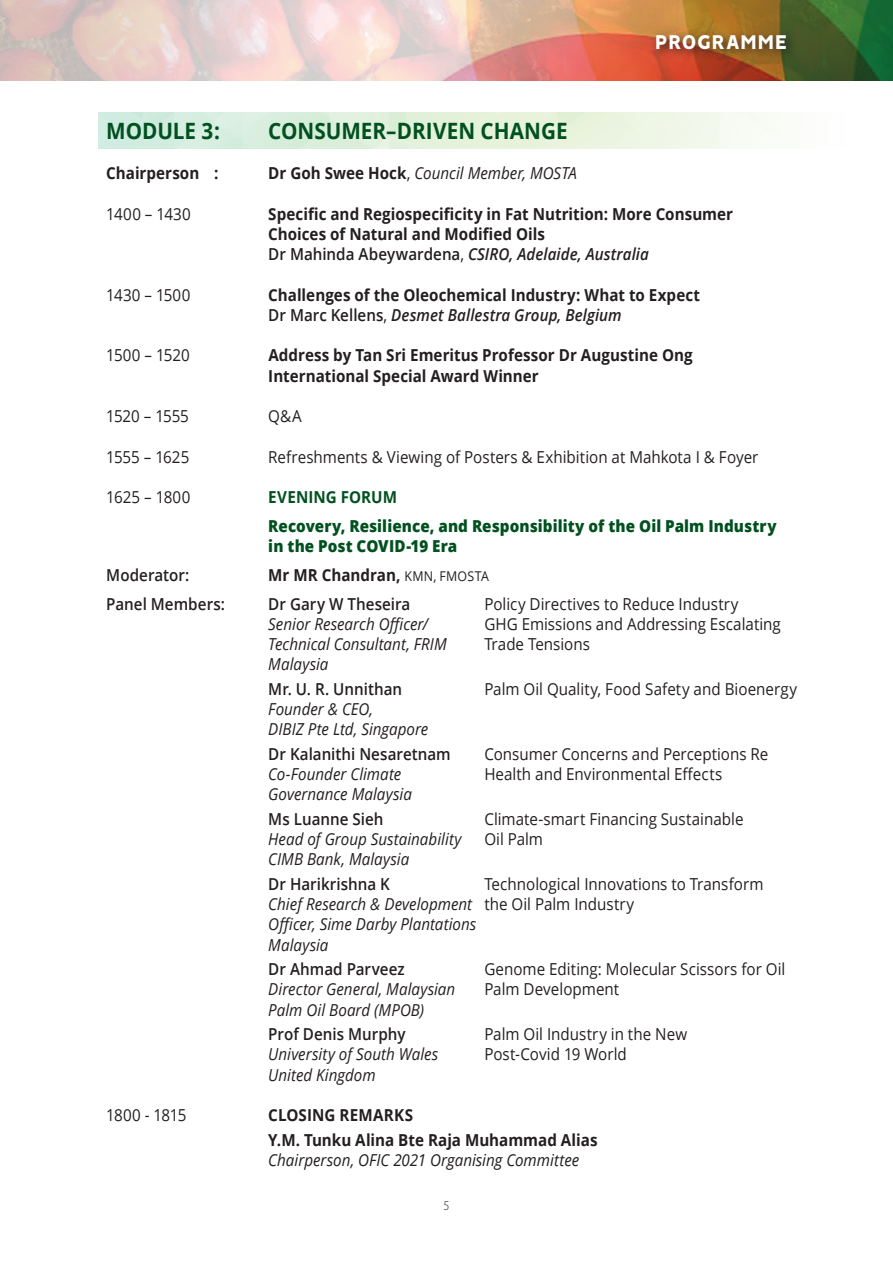
<style>
.page{position:relative;width:893px;height:1263px;background:#fff}
.page>*{position:absolute;margin:0;border:0;box-sizing:border-box;transform-origin:0 0}
.t1{font:700 22.5px "Open Sans";letter-spacing:-.005em;color:#00511f;scale:.92 1}
.t2{font:800 22.5px "Vision";letter-spacing:.005em;color:#fff;scale:.96 1}
.t3{font:italic 16.5px/20.2px "Open Sans";color:#231f20;scale:.92 1}
.t4{font:16.5px "Open Sans";color:#231f20;scale:.92 1}
.t5{font:700 16.5px/20.2px "Open Sans";color:#231f20;scale:.92 1}
.t6{font:600 16.5px "Open Sans";color:#231f20;scale:.92 1}
.t7{font:800 16.5px/20.2px "Open Sans";letter-spacing:.005em;color:#00511f;scale:.92 1}
.t8{font:700 16.5px "Open Sans";color:#00511f;scale:.92 1}
.t9{font:16.5px "Open Sans";letter-spacing:-.035em;color:#231f20;scale:.92 1}
.t10{font:300 13.5px "Myriad Pro";color:#231f20;scale:.92 1}
.s1{font-weight:700;font-style:normal}
.s2{font-style:normal}
.s3{font-weight:600}
.s4{font-weight:400}
.s5{font-weight:600;font-style:italic}
.s6{font-weight:400;font-size:13.5px}
</style>
<div class="page">
<img style="left:0;top:0;width:893px;height:81px">
<div style="left:650px;top:30px;width:148px;height:32px;background:#231f20;opacity:.75"></div>
<h1 class="t2" style="left:655px;top:29px;width:140px">PROGRAMME</h1>
<h1 class="t1" style="left:106px;top:114px;width:125px">MODULE 3:</h1>
<h1 class="t1" style="left:268px;top:114px;width:327px">CONSUMER–DRIVEN CHANGE</h1>
<p class="t5" style="left:106px;top:162px;width:124px">Chairperson :</p>
<p class="t3" style="left:268px;top:162px;width:337px"><span class="s1">Dr Goh Swee Hock</span><span class="s2">,</span> Council Member, MOSTA</p>
<p class="t4" style="left:106px;top:202px;width:93px">1400 – 1430</p>
<p class="t5" style="left:268px;top:203px;width:507px">Specific and Regiospecificity in Fat Nutrition: More Consumer<br>Choices of Natural and Modified Oils<br><span class="s3">Dr Mahinda Abeywardena</span><span class="s4">,</span> <span class="s5">CSIRO, Adelaide, Australia</span></p>
<p class="t4" style="left:106px;top:283px;width:93px">1430 – 1500</p>
<p class="t5" style="left:268px;top:284px;width:471px">Challenges of the Oleochemical Industry: What to Expect<br><span class="s3">Dr Marc Kellens</span><span class="s4">,</span> <span class="s5">Desmet Ballestra Group, Belgium</span></p>
<p class="t4" style="left:106px;top:344px;width:92px">1500 – 1520</p>
<p class="t5" style="left:268px;top:345px;width:463px">Address by Tan Sri Emeritus Professor Dr Augustine Ong<br>International Special Award Winner</p>
<p class="t4" style="left:106px;top:405px;width:91px">1520 – 1555</p>
<p class="t4" style="left:268px;top:405px;width:38px">Q&amp;A</p>
<p class="t4" style="left:106px;top:445px;width:92px">1555 – 1625</p>
<p class="t4" style="left:268px;top:445px;width:534px">Refreshments &amp; Viewing of Posters &amp; Exhibition at Mahkota I &amp; Foyer</p>
<p class="t4" style="left:106px;top:486px;width:93px">1625 – 1800</p>
<p class="t8" style="left:268px;top:485px;width:141px">EVENING FORUM</p>
<p class="t7" style="left:268px;top:515px;width:554px">Recovery, Resilience, and Responsibility of the Oil Palm Industry in the Post COVID-19 Era</p>
<p class="t6" style="left:106px;top:563px;width:92px">Moderator:</p>
<p class="t5" style="left:268px;top:564px;width:241px">Mr MR Chandran, <span class="s6">KMN, FMOSTA</span></p>
<p class="t6" style="left:106px;top:592px;width:131px">Panel Members:</p>
<p class="t6" style="left:268px;top:592px;width:156px">Dr Gary W Theseira</p>
<p class="t4" style="left:484px;top:592px;width:278px">Policy Directives to Reduce Industry</p>
<p class="t3" style="left:268px;top:613px;width:175px">Senior Research Officer/</p>
<p class="t4" style="left:484px;top:612px;width:324px">GHG Emissions and Addressing Escalating</p>
<p class="t3" style="left:268px;top:633px;width:195px">Technical Consultant, FRIM</p>
<p class="t4" style="left:484px;top:633px;width:116px">Trade Tensions</p>
<p class="t3" style="left:268px;top:654px;width:67px">Malaysia</p>
<p class="t6" style="left:268px;top:677px;width:147px">Mr. U. R. Unnithan</p>
<p class="t4" style="left:484px;top:677px;width:341px">Palm Oil Quality, Food Safety and Bioenergy</p>
<p class="t3" style="left:268px;top:698px;width:176px">Founder &amp; CEO,<br>DIBIZ Pte Ltd, Singapore</p>
<p class="t6" style="left:268px;top:742px;width:200px">Dr Kalanithi Nesaretnam</p>
<p class="t4" style="left:484px;top:742px;width:310px">Consumer Concerns and Perceptions Re</p>
<p class="t3" style="left:268px;top:763px;width:146px">Co-Founder Climate</p>
<p class="t4" style="left:484px;top:763px;width:260px">Health and Environmental Effects</p>
<p class="t3" style="left:268px;top:784px;width:158px">Governance Malaysia</p>
<p class="t6" style="left:268px;top:807px;width:127px">Ms Luanne Sieh</p>
<p class="t4" style="left:484px;top:807px;width:283px">Climate-smart Financing Sustainable</p>
<p class="t3" style="left:268px;top:828px;width:212px">Head of Group Sustainability</p>
<p class="t4" style="left:484px;top:828px;width:65px">Oil Palm</p>
<p class="t3" style="left:268px;top:849px;width:155px">CIMB Bank, Malaysia</p>
<p class="t6" style="left:268px;top:872px;width:134px">Dr Harikrishna K</p>
<p class="t3" style="left:268px;top:873px;width:540px;text-indent:216px"><span class="s2">Technological Innovations to Transform </span>Chief Research &amp; Development <span class="s2">the Oil Palm Industry<br></span>Officer, Sime Darby Plantations<br>Malaysia</p>
<p class="t6" style="left:268px;top:958px;width:150px">Dr Ahmad Parveez</p>
<p class="t4" style="left:484px;top:958px;width:329px">Genome Editing: Molecular Scissors for Oil</p>
<p class="t3" style="left:268px;top:979px;width:205px">Director General, Malaysian</p>
<p class="t4" style="left:484px;top:978px;width:148px">Palm Development</p>
<p class="t3" style="left:268px;top:999px;width:171px">Palm Oil Board (MPOB)</p>
<p class="t6" style="left:268px;top:1023px;width:151px">Prof Denis Murphy</p>
<p class="t4" style="left:484px;top:1023px;width:222px">Palm Oil Industry in the New</p>
<p class="t3" style="left:268px;top:1044px;width:186px">University of South Wales</p>
<p class="t4" style="left:484px;top:1043px;width:157px">Post-Covid 19 World</p>
<p class="t3" style="left:268px;top:1064px;width:118px">United Kingdom</p>
<p class="t9" style="left:106px;top:1104px;width:88px">1800 - 1815</p>
<p class="t5" style="left:268px;top:1102px;width:359px;line-height:24.5px">CLOSING REMARKS<br>Y.M. Tunku Alina Bte Raja Muhammad Alias</p>
<p class="t3" style="left:268px;top:1149px;width:339px">Chairperson, OFIC 2021 Organising Committee</p>
<p class="t10" style="left:443px;top:1197px;width:8px">5</p>
</div>
